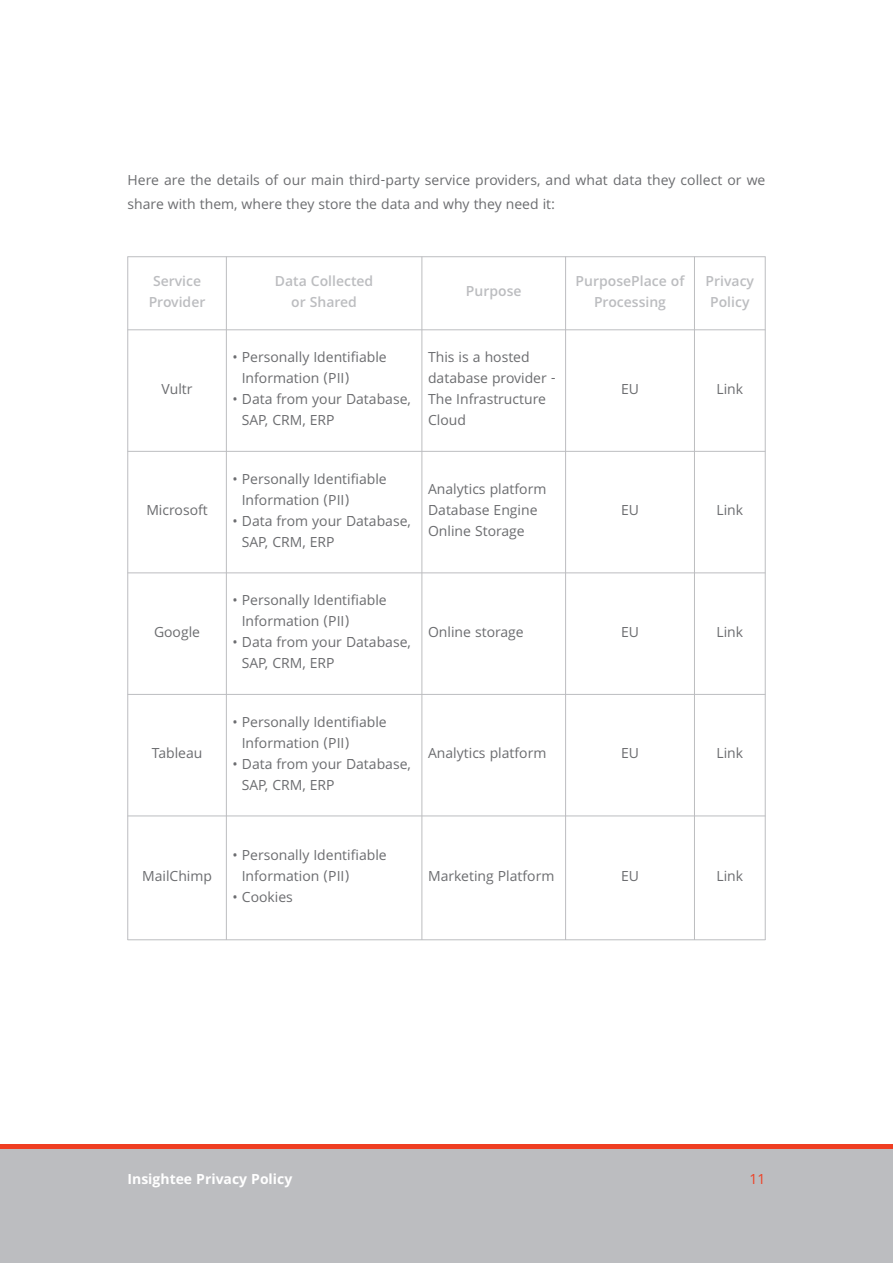
<style>
.page{position:relative;width:893px;height:1263px;background:#fff}
.page>*{position:absolute;margin:0;border:0;box-sizing:border-box;transform-origin:0 0}
.t1{font:15px/21px "Khula";color:#6c6d70}
.t2{font:600 15px/21px "Khula";color:#bcbdc0;text-align:center}
.t3{font:700 15px "Khula";color:#fff}
.t4{font:15px "Khula";color:#ef3e22}
</style>
<div class="page">
<hr style="left:127px;top:257px;width:1px;height:683px;background:#bcbdc0">
<hr style="left:226px;top:257px;width:1px;height:683px;background:#bcbdc0">
<hr style="left:422px;top:257px;width:1px;height:683px;background:#bcbdc0">
<hr style="left:565px;top:257px;width:1px;height:683px;background:#bcbdc0">
<hr style="left:694px;top:257px;width:1px;height:683px;background:#bcbdc0">
<hr style="left:765px;top:257px;width:1px;height:683px;background:#bcbdc0">
<hr style="left:128px;top:256px;width:637px;height:1px;background:#bcbdc0">
<hr style="left:128px;top:330px;width:637px;height:1px;background:#bcbdc0">
<hr style="left:128px;top:451px;width:637px;height:1px;background:#bcbdc0">
<hr style="left:128px;top:573px;width:637px;height:1px;background:#bcbdc0">
<hr style="left:128px;top:694px;width:637px;height:1px;background:#bcbdc0">
<hr style="left:128px;top:816px;width:637px;height:1px;background:#bcbdc0">
<hr style="left:128px;top:939px;width:637px;height:1px;background:#bcbdc0">
<div style="left:0;top:1148px;width:893px;height:115px;background:#bcbdc0"></div>
<hr style="left:0;top:1144px;width:893px;height:4px;background:#ef3e22">
<p class="t1" style="left:128px;top:168px;width:639px;line-height:24.2px">Here are the details of our main third-party service providers, and what data they collect or we share with them, where they store the data and why they need it:</p>
<p class="t2" style="left:149px;top:270px;width:58px;text-align:left">Service<br>Provider</p>
<p class="t2" style="left:275px;top:270px;width:100px">Data Collected or Shared</p>
<p class="t2" style="left:466px;top:281px;width:57px">Purpose</p>
<p class="t2" style="left:576px;top:270px;width:110px">PurposePlace of<br>Processing</p>
<p class="t2" style="left:706px;top:270px;width:50px">Privacy<br>Policy</p>
<p class="t1" style="left:162px;top:378px;width:32px">Vultr</p>
<p class="t1" style="left:242px;top:346px;width:147px;text-indent:-9px">• Personally Identifiable<br>Information (PII)</p>
<p class="t1" style="left:242px;top:388px;width:171px;text-indent:-9px">• Data from your Database,<br>SAP, CRM, ERP</p>
<p class="t1" style="left:428px;top:346px;width:129px">This is a hosted database provider -<br>The Infrastructure<br>Cloud</p>
<p class="t1" style="left:621px;top:378px;width:19px">EU</p>
<p class="t1" style="left:716px;top:378px;width:28px">Link</p>
<p class="t1" style="left:146px;top:499px;width:63px">Microsoft</p>
<p class="t1" style="left:242px;top:468px;width:147px;text-indent:-9px">• Personally Identifiable<br>Information (PII)</p>
<p class="t1" style="left:242px;top:510px;width:171px;text-indent:-9px">• Data from your Database,<br>SAP, CRM, ERP</p>
<p class="t1" style="left:428px;top:478px;width:120px">Analytics platform<br>Database Engine<br>Online Storage</p>
<p class="t1" style="left:621px;top:499px;width:19px">EU</p>
<p class="t1" style="left:716px;top:499px;width:28px">Link</p>
<p class="t1" style="left:154px;top:621px;width:48px">Google</p>
<p class="t1" style="left:242px;top:589px;width:147px;text-indent:-9px">• Personally Identifiable<br>Information (PII)</p>
<p class="t1" style="left:242px;top:631px;width:171px;text-indent:-9px">• Data from your Database,<br>SAP, CRM, ERP</p>
<p class="t1" style="left:428px;top:621px;width:97px">Online storage</p>
<p class="t1" style="left:621px;top:621px;width:19px">EU</p>
<p class="t1" style="left:716px;top:621px;width:28px">Link</p>
<p class="t1" style="left:152px;top:742px;width:52px">Tableau</p>
<p class="t1" style="left:242px;top:711px;width:147px;text-indent:-9px">• Personally Identifiable<br>Information (PII)</p>
<p class="t1" style="left:242px;top:753px;width:171px;text-indent:-9px">• Data from your Database,<br>SAP, CRM, ERP</p>
<p class="t1" style="left:428px;top:742px;width:120px">Analytics platform</p>
<p class="t1" style="left:621px;top:742px;width:19px">EU</p>
<p class="t1" style="left:716px;top:742px;width:28px">Link</p>
<p class="t1" style="left:142px;top:865px;width:71px">MailChimp</p>
<p class="t1" style="left:242px;top:844px;width:147px;text-indent:-9px">• Personally Identifiable<br>Information (PII)</p>
<p class="t1" style="left:233px;top:886px;width:62px">• Cookies</p>
<p class="t1" style="left:428px;top:865px;width:128px">Marketing Platform</p>
<p class="t1" style="left:621px;top:865px;width:19px">EU</p>
<p class="t1" style="left:716px;top:865px;width:28px">Link</p>
<p class="t3" style="left:128px;top:1170px;width:166px">Insightee Privacy Policy</p>
<p class="t4" style="left:749px;top:1170px;width:17px">11</p>
</div>
